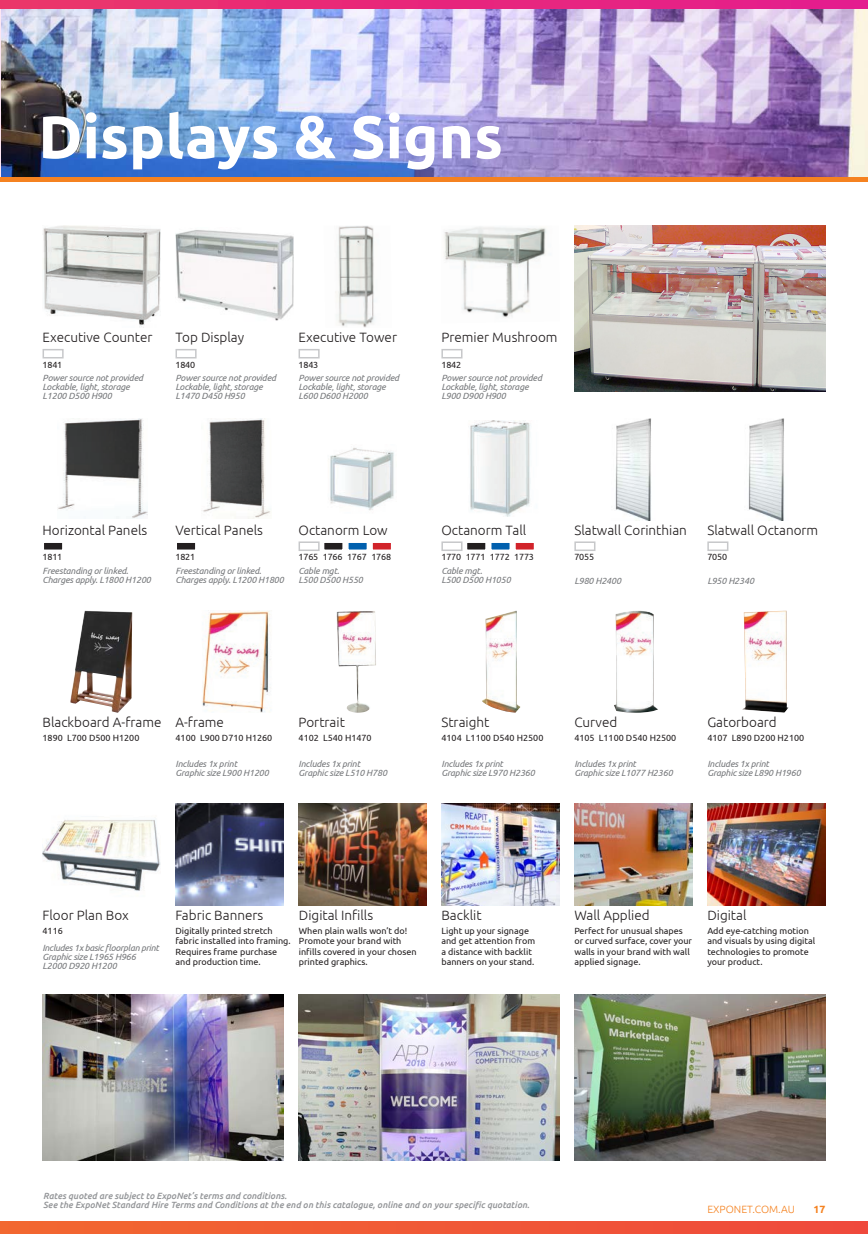
<style>
.page{position:relative;width:868px;height:1234px;background:#fff}
.page>*{position:absolute;margin:0;border:0;box-sizing:border-box;transform-origin:0 0}
.t1{font:700 60px "Ubuntu";color:#fff}
.t2{font:300 13.5px "Ubuntu";color:#231f20}
.t3{font:300 10.5px "Ubuntu";color:#f58220}
.t4{font:700 10.5px "Ubuntu";color:#f58220}
.t5{font:italic 9px/9px "Ubuntu";letter-spacing:-.02em;color:#76787b}
.t6{font:9px/10.5px "Ubuntu";color:#231f20}
.t7{font:italic 500 9px "Ubuntu";color:#939598}
</style>
<div class="page">
<svg style="left:0;top:1221px;width:867px;height:12px;background:#f05835"></svg>
<svg style="left:0;top:9px;width:1px;height:169px"></svg>
<img style="left:1px;top:9px;width:866px;height:169px">
<img style="left:43px;top:225px;width:118px;height:102px">
<div style="left:43px;top:349px;width:21px;height:9px;background:#fff;border:2px solid #c7c8ca"></div>
<img style="left:175px;top:230px;width:118px;height:91px">
<div style="left:175px;top:349px;width:21px;height:9px;background:#fff;border:2px solid #c7c8ca"></div>
<img style="left:335px;top:226px;width:40px;height:101px">
<div style="left:298px;top:349px;width:21px;height:9px;background:#fff;border:2px solid #c7c8ca"></div>
<img style="left:444px;top:226px;width:102px;height:92px">
<div style="left:441px;top:349px;width:21px;height:9px;background:#fff;border:2px solid #c7c8ca"></div>
<img style="left:574px;top:225px;width:251px;height:166px">
<img style="left:58px;top:418px;width:89px;height:100px">
<img style="left:203px;top:418px;width:68px;height:100px">
<img style="left:330px;top:448px;width:64px;height:62px">
<img style="left:470px;top:421px;width:60px;height:95px">
<img style="left:748px;top:418px;width:36px;height:102px">
<img style="left:615px;top:418px;width:36px;height:102px">
<div style="left:43px;top:542px;width:20px;height:8px;background:#231f20"></div>
<div style="left:43px;top:541px;width:21px;height:10px;border:2px solid #fff"></div>
<div style="left:176px;top:542px;width:20px;height:8px;background:#231f20"></div>
<div style="left:175px;top:541px;width:21px;height:10px;border:2px solid #fff"></div>
<div style="left:298px;top:541px;width:21px;height:10px;background:#fff;border:2px solid #c7c8ca"></div>
<div style="left:574px;top:541px;width:21px;height:10px;background:#fff;border:2px solid #c7c8ca"></div>
<div style="left:441px;top:541px;width:21px;height:10px;background:#fff;border:2px solid #c7c8ca"></div>
<div style="left:707px;top:541px;width:21px;height:10px;background:#fff;border:2px solid #c7c8ca"></div>
<div style="left:323px;top:542px;width:20px;height:8px;background:#231f20"></div>
<div style="left:323px;top:541px;width:21px;height:10px;border:2px solid #fff"></div>
<div style="left:466px;top:542px;width:20px;height:8px;background:#231f20"></div>
<div style="left:465px;top:541px;width:21px;height:10px;border:2px solid #fff"></div>
<div style="left:347px;top:541px;width:21px;height:10px;background:#0160ae;border:2px solid #fff"></div>
<div style="left:371px;top:541px;width:21px;height:10px;background:#d1232a;border:2px solid #fff"></div>
<div style="left:490px;top:541px;width:21px;height:10px;background:#0160ae;border:2px solid #fff"></div>
<div style="left:514px;top:541px;width:21px;height:10px;background:#d1232a;border:2px solid #fff"></div>
<img style="left:70px;top:610px;width:62px;height:102px">
<img style="left:336px;top:611px;width:40px;height:101px">
<img style="left:614px;top:610px;width:44px;height:102px">
<img style="left:202px;top:610px;width:69px;height:102px">
<img style="left:482px;top:610px;width:38px;height:102px">
<img style="left:742px;top:610px;width:46px;height:102px">
<img style="left:42px;top:820px;width:118px;height:71px">
<img style="left:175px;top:803px;width:108px;height:102px">
<img style="left:299px;top:803px;width:127px;height:102px">
<img style="left:441px;top:803px;width:118px;height:102px">
<img style="left:574px;top:803px;width:118px;height:102px">
<img style="left:707px;top:803px;width:118px;height:102px">
<img style="left:43px;top:994px;width:240px;height:166px">
<img style="left:298px;top:994px;width:261px;height:166px">
<img style="left:574px;top:994px;width:251px;height:166px">
<svg style="left:0;top:0;width:867px;height:9px;background:#e7287b"></svg>
<hr style="left:0;top:178px;width:867px;height:4px;background:#f58220">
<p class="t1" style="left:38px;top:100px;width:466px">Displays &amp; Signs</p>
<p class="t2" style="left:43px;top:329px;width:111px">Executive Counter</p>
<p class="t6" style="left:43px;top:359px;width:21px">1841</p>
<p class="t5" style="left:43px;top:373px;width:102px">Power source not provided</p>
<p class="t5" style="left:43px;top:382px;width:89px">Lockable, light, storage<br>L1200 D500 H900</p>
<p class="t2" style="left:175px;top:329px;width:70px">Top Display</p>
<p class="t6" style="left:175px;top:359px;width:21px">1840</p>
<p class="t5" style="left:175px;top:373px;width:102px">Power source not provided</p>
<p class="t5" style="left:175px;top:382px;width:89px">Lockable, light, storage<br>L1470 D450 H950</p>
<p class="t2" style="left:298px;top:329px;width:100px">Executive Tower</p>
<p class="t6" style="left:298px;top:359px;width:21px">1843</p>
<p class="t5" style="left:298px;top:373px;width:102px">Power source not provided<br>Lockable, light, storage<br>L600 D600 H2000</p>
<p class="t2" style="left:441px;top:329px;width:118px">Premier Mushroom</p>
<p class="t6" style="left:441px;top:359px;width:21px">1842</p>
<p class="t5" style="left:441px;top:373px;width:102px">Power source not provided</p>
<p class="t5" style="left:441px;top:382px;width:89px">Lockable, light, storage<br>L900 D900 H900</p>
<p class="t2" style="left:43px;top:522px;width:106px">Horizontal Panels</p>
<p class="t2" style="left:175px;top:522px;width:89px">Vertical Panels</p>
<p class="t2" style="left:298px;top:522px;width:91px">Octanorm Low</p>
<p class="t2" style="left:441px;top:522px;width:86px">Octanorm Tall</p>
<p class="t2" style="left:574px;top:522px;width:114px">Slatwall Corinthian</p>
<p class="t2" style="left:707px;top:522px;width:112px">Slatwall Octanorm</p>
<p class="t5" style="left:43px;top:566px;width:110px">Freestanding or linked.<br>Charges apply. L1800 H1200</p>
<p class="t5" style="left:175px;top:566px;width:110px">Freestanding or linked.<br>Charges apply. L1200 H1800</p>
<p class="t5" style="left:298px;top:566px;width:66px">Cable mgt.<br>L500 D500 H550</p>
<p class="t5" style="left:574px;top:576px;width:48px">L980 H2400</p>
<p class="t6" style="left:43px;top:551px;width:21px">1811</p>
<p class="t6" style="left:175px;top:551px;width:21px">1821</p>
<p class="t6" style="left:298px;top:551px;width:21px">1765</p>
<p class="t6" style="left:323px;top:551px;width:21px">1766</p>
<p class="t6" style="left:347px;top:551px;width:21px">1767</p>
<p class="t6" style="left:371px;top:551px;width:21px">1768</p>
<p class="t6" style="left:441px;top:551px;width:21px">1770</p>
<p class="t6" style="left:465px;top:551px;width:21px">1771</p>
<p class="t6" style="left:490px;top:551px;width:21px">1772</p>
<p class="t6" style="left:514px;top:551px;width:21px">1773</p>
<p class="t6" style="left:574px;top:551px;width:21px">7055</p>
<p class="t6" style="left:707px;top:551px;width:21px">7050</p>
<p class="t5" style="left:441px;top:566px;width:71px">Cable mgt.<br>L500 D500 H1050</p>
<p class="t5" style="left:707px;top:576px;width:48px">L950 H2340</p>
<p class="t2" style="left:43px;top:714px;width:120px">Blackboard A-frame</p>
<p class="t2" style="left:175px;top:714px;width:50px">A-frame</p>
<p class="t2" style="left:298px;top:714px;width:48px">Portrait</p>
<p class="t2" style="left:441px;top:714px;width:49px">Straight</p>
<p class="t2" style="left:574px;top:714px;width:44px">Curved</p>
<p class="t2" style="left:707px;top:714px;width:71px">Gatorboard</p>
<p class="t5" style="left:175px;top:758px;width:63px">Includes 1x print</p>
<p class="t5" style="left:175px;top:767px;width:95px">Graphic size L900 H1200</p>
<p class="t6" style="left:43px;top:732px;width:98px">1890 L700 D500 H1200</p>
<p class="t6" style="left:175px;top:732px;width:98px">4100 L900 D710 H1260</p>
<p class="t6" style="left:298px;top:732px;width:75px">4102 L540 H1470</p>
<p class="t6" style="left:441px;top:732px;width:103px">4104 L1100 D540 H2500</p>
<p class="t6" style="left:574px;top:732px;width:103px">4105 L1100 D540 H2500</p>
<p class="t6" style="left:707px;top:732px;width:98px">4107 L890 D200 H2100</p>
<p class="t5" style="left:298px;top:758px;width:63px">Includes 1x print</p>
<p class="t5" style="left:298px;top:767px;width:90px">Graphic size L510 H780</p>
<p class="t5" style="left:441px;top:758px;width:63px">Includes 1x print</p>
<p class="t5" style="left:441px;top:767px;width:95px">Graphic size L970 H2360</p>
<p class="t5" style="left:574px;top:758px;width:63px">Includes 1x print</p>
<p class="t5" style="left:574px;top:767px;width:100px">Graphic size L1077 H2360</p>
<p class="t5" style="left:707px;top:758px;width:63px">Includes 1x print</p>
<p class="t5" style="left:707px;top:767px;width:95px">Graphic size L890 H1960</p>
<p class="t2" style="left:175px;top:906px;width:89px">Fabric Banners</p>
<p class="t2" style="left:299px;top:906px;width:76px">Digital Infills</p>
<p class="t2" style="left:441px;top:906px;width:42px">Backlit</p>
<p class="t2" style="left:574px;top:906px;width:77px">Wall Applied</p>
<p class="t2" style="left:707px;top:906px;width:41px">Digital</p>
<p class="t2" style="left:42px;top:906px;width:88px">Floor Plan Box</p>
<p class="t5" style="left:42px;top:942px;width:118px">Includes 1x basic floorplan print</p>
<p class="t5" style="left:42px;top:951px;width:95px">Graphic size L1965 H966</p>
<p class="t5" style="left:42px;top:960px;width:76px">L2000 D920 H1200</p>
<p class="t6" style="left:42px;top:924px;width:22px">4116</p>
<p class="t6" style="left:175px;top:924px;width:117px">Digitally printed stretch fabric installed into framing.</p>
<p class="t6" style="left:175px;top:945px;width:103px">Requires frame purchase and production time.</p>
<p class="t6" style="left:299px;top:924px;width:119px">When plain walls won’t do!<br>Promote your brand with infills covered in your chosen printed graphics.</p>
<p class="t6" style="left:441px;top:924px;width:95px">Light up your signage and get attention from a distance with backlit banners on your stand.</p>
<p class="t6" style="left:574px;top:924px;width:119px">Perfect for unusual shapes or curved surface, cover your walls in your brand with wall applied signage.</p>
<p class="t6" style="left:707px;top:924px;width:109px">Add eye-catching motion and visuals by using digital technologies to promote your product.</p>
<p class="t7" style="left:43px;top:1190px;width:245px">Rates quoted are subject to ExpoNet’s terms and conditions.</p>
<p class="t7" style="left:43px;top:1199px;width:488px">See the ExpoNet Standard Hire Terms and Conditions at the end on this catalogue, online and on your specific quotation.</p>
<p class="t3" style="left:707px;top:1202px;width:89px">EXPONET.COM.AU</p>
<p class="t4" style="left:813px;top:1202px;width:13px">17</p>
</div>
